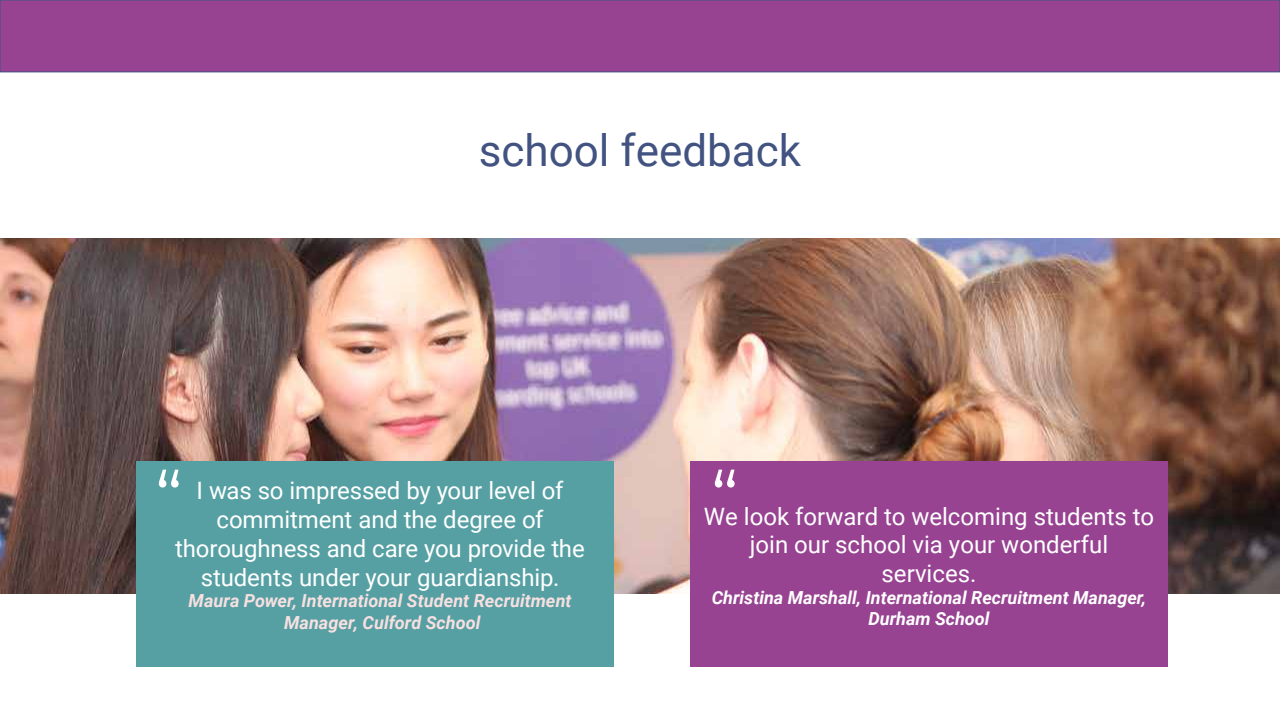
<style>
.page{position:relative;width:1280px;height:720px;background:#fff}
.page>*{position:absolute;margin:0;border:0;box-sizing:border-box;transform-origin:0 0}
.t1{font:72px "Montserrat";color:#fff}
.t2{font:44px "Roboto";color:#425381}
.t3{font:24px/28.8px "Roboto";letter-spacing:-.005em;color:#fff;text-align:center}
.t4{font:italic 700 18px/21.6px "Roboto";color:#f8e0e1;text-align:center}
.t5{font:italic 700 18px/21.6px "Roboto";color:#fff;text-align:center}
</style>
<div class="page">
<img style="left:0;top:238px;width:1280px;height:356px">
<div style="left:136px;top:461px;width:478px;height:206px;background:#56a0a3"></div>
<div style="left:690px;top:461px;width:478px;height:206px;background:#974392"></div>
<div style="left:0;top:0;width:1280px;height:72px;background:#974392"></div>
<div style="left:0;top:0;width:1280px;height:72px;border:1px solid #425381"></div>
<h2 class="t2" style="left:479px;top:120px;width:324px">school feedback</h2>
<h1 class="t1" style="left:155px;top:448px;width:29px">“</h1>
<h1 class="t1" style="left:711px;top:448px;width:29px">“</h1>
<p class="t3" style="left:175px;top:475px;width:411px">I was so impressed by your level of commitment and the degree of thoroughness and care you provide the students under your guardianship.</p>
<p class="t4" style="left:189px;top:589px;width:384px">Maura Power, International Student Recruitment<br>Manager, Culford School</p>
<p class="t3" style="left:704px;top:501px;width:452px">We look forward to welcoming students to join our school via your wonderful services.</p>
<p class="t5" style="left:712px;top:586px;width:436px">Christina Marshall, International Recruitment Manager,<br>Durham School</p>
</div>
